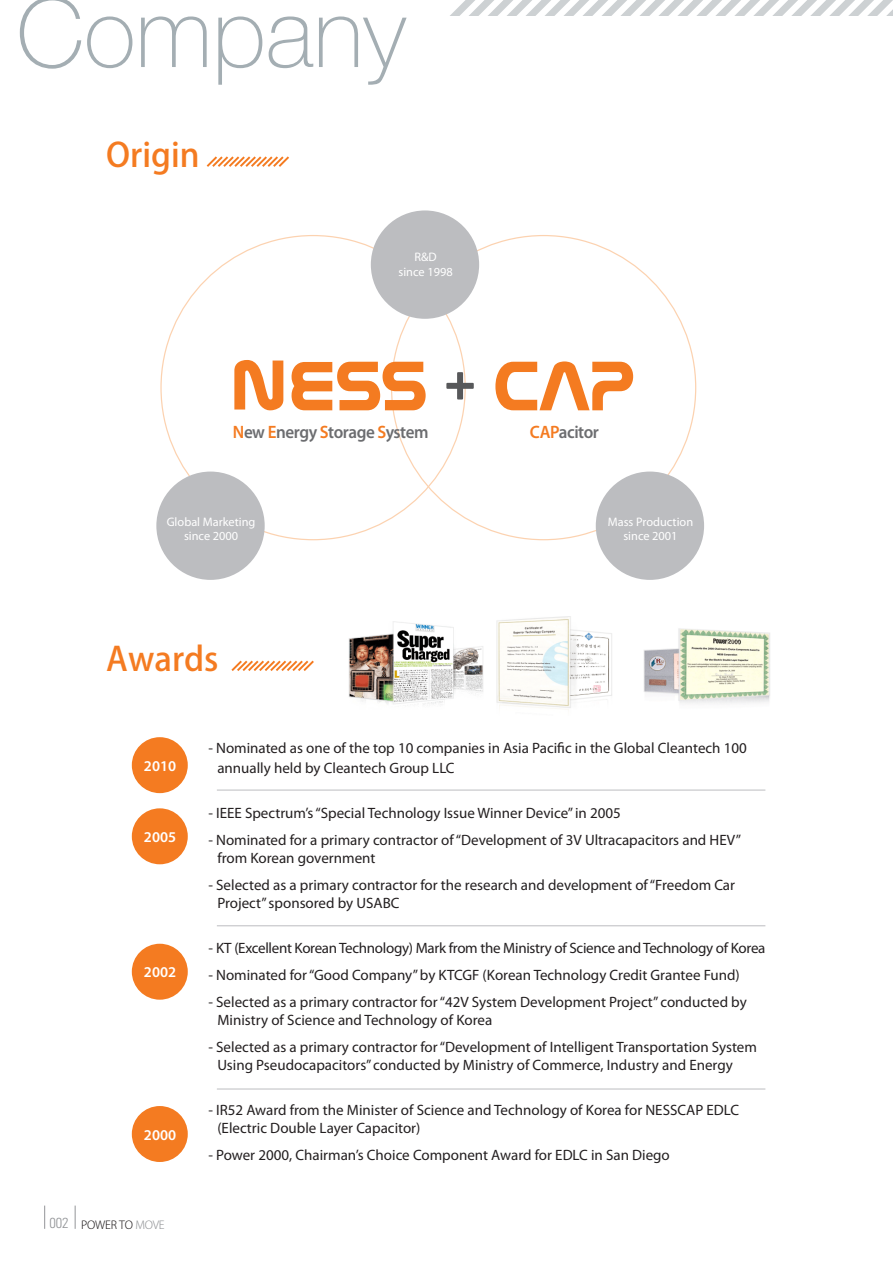
<style>
.page{position:relative;width:893px;height:1263px;background:#fff}
.page>*{position:absolute;margin:0;border:0;box-sizing:border-box;transform-origin:0 0}
.t1{font:100 96.15px "Helvetica Neue";color:#a4aeb3}
.t2{font:500 33px "Koz Go Pr 6 N";color:#f47b21}
.t3{font:600 18px "Myriad Pro";letter-spacing:-.025em;color:#6c6d70;scale:.95 1}
.t4{font:15px/18px "Myriad Pro";color:#231f20}
.t5{font:15px "Myriad Pro";letter-spacing:-.02em;color:#231f20}
.t6{font:600 15px "Myriad Pro";color:#fff}
.t7{font:300 condensed 14.55px "Univers";color:#939598}
.t8{font:12.3px "Myriad Pro";color:#fff}
.t9{font:300 11.1px "Koz Go Pr 6 N";letter-spacing:-.02em;color:#231f20}
.s1{color:#f47b21}
.s2{color:#939598}
</style>
<div class="page">
<svg style="left:44px;top:1205px;width:1px;height:24px"></svg>
<svg style="left:75px;top:1205px;width:1px;height:24px"></svg>
<div style="left:156px;top:472px;width:109px;height:108px;background:#bcbdc0;border-radius:50%"></div>
<div style="left:596px;top:472px;width:108px;height:108px;background:#bcbdc0;border-radius:50%"></div>
<div style="left:371px;top:210px;width:108px;height:109px;background:#bcbdc0;border-radius:50%"></div>
<svg style="left:292px;top:362px;width:134px;height:48px"></svg>
<svg style="left:495px;top:361px;width:138px;height:49px"></svg>
<svg style="left:234px;top:360px;width:49px;height:50px"></svg>
<svg style="left:446px;top:372px;width:28px;height:27px"></svg>
<svg style="left:206px;top:156px;width:83px;height:11px"></svg>
<svg style="left:450px;top:0;width:443px;height:16px"></svg>
<svg style="left:231px;top:660px;width:83px;height:11px"></svg>
<div style="left:132px;top:737px;width:56px;height:56px;background:#f47b21;border-radius:50%"></div>
<div style="left:132px;top:808px;width:56px;height:56px;background:#f47b21;border-radius:50%"></div>
<div style="left:132px;top:944px;width:56px;height:56px;background:#f47b21;border-radius:50%"></div>
<div style="left:132px;top:1106px;width:56px;height:56px;background:#f47b21;border-radius:50%"></div>
<hr style="left:217px;top:925px;width:548px;height:1px;background:#bcbdc0">
<hr style="left:217px;top:790px;width:548px;height:1px;background:#bcbdc0">
<hr style="left:217px;top:1089px;width:548px;height:1px;background:#bcbdc0">
<img style="left:349px;top:621px;width:134px;height:84px">
<img style="left:496px;top:616px;width:116px;height:94px">
<img style="left:644px;top:628px;width:126px;height:76px">
<p class="t1" style="left:16px;top:-22px;width:391px">Company</p>
<p class="t2" style="left:106px;top:136px;width:95px">Origin</p>
<p class="t8" style="left:414px;top:249px;width:24px">R&amp;D</p>
<p class="t8" style="left:398px;top:264px;width:56px">since 1998</p>
<p class="t3" style="left:233px;top:421px;width:208px"><span class="s1">N</span>ew <span class="s1">E</span>nergy <span class="s1">S</span>torage <span class="s1">S</span>ystem</p>
<p class="t3" style="left:530px;top:421px;width:74px"><span class="s1">CAP</span>acitor</p>
<p class="t8" style="left:167px;top:514px;width:90px">Global Marketing</p>
<p class="t8" style="left:184px;top:529px;width:56px">since 2000</p>
<p class="t8" style="left:608px;top:514px;width:87px">Mass Production</p>
<p class="t8" style="left:623px;top:529px;width:56px">since 2001</p>
<p class="t2" style="left:106px;top:640px;width:114px">Awards</p>
<p class="t6" style="left:144px;top:757px;width:34px">2010</p>
<p class="t6" style="left:144px;top:827px;width:34px">2005</p>
<p class="t6" style="left:144px;top:963px;width:34px">2002</p>
<p class="t6" style="left:144px;top:1125px;width:34px">2000</p>
<p class="t7" style="left:49px;top:1214px;width:21px">002</p>
<p class="t9" style="left:81px;top:1219px;width:85px">POWER TO <span class="s2">MOVE</span></p>
<p class="t4" style="left:217px;top:738px;width:531px;line-height:19.5px;text-indent:-9px">- Nominated as one of the top 10 companies in Asia Pacific in the Global Cleantech 100 annually held by Cleantech Group LLC</p>
<p class="t4" style="left:208px;top:803px;width:414px">- IEEE Spectrum’s “Special Technology Issue Winner Device” in 2005</p>
<p class="t4" style="left:217px;top:830px;width:525px;text-indent:-9px">- Nominated for a primary contractor of “Development of 3V Ultracapacitors and HEV” from Korean government</p>
<p class="t4" style="left:217px;top:875px;width:519px;text-indent:-9px">- Selected as a primary contractor for the research and development of “Freedom Car<br>Project” sponsored by USABC</p>
<p class="t5" style="left:208px;top:938px;width:559px">- KT (Excellent Korean Technology) Mark from the Ministry of Science and Technology of Korea</p>
<p class="t4" style="left:208px;top:965px;width:533px">- Nominated for “Good Company” by KTCGF (Korean Technology Credit Grantee Fund)</p>
<p class="t4" style="left:217px;top:992px;width:531px;text-indent:-9px">- Selected as a primary contractor for “42V System Development Project” conducted by<br>Ministry of Science and Technology of Korea</p>
<p class="t4" style="left:217px;top:1037px;width:541px;text-indent:-9px">- Selected as a primary contractor for “Development of Intelligent Transportation System<br>Using Pseudocapacitors” conducted by Ministry of Commerce, Industry and Energy</p>
<p class="t4" style="left:217px;top:1100px;width:523px;text-indent:-9px">- IR52 Award from the Minister of Science and Technology of Korea for NESSCAP EDLC (Electric Double Layer Capacitor)</p>
<p class="t4" style="left:208px;top:1145px;width:463px">- Power 2000, Chairman’s Choice Component Award for EDLC in San Diego</p>
</div>
